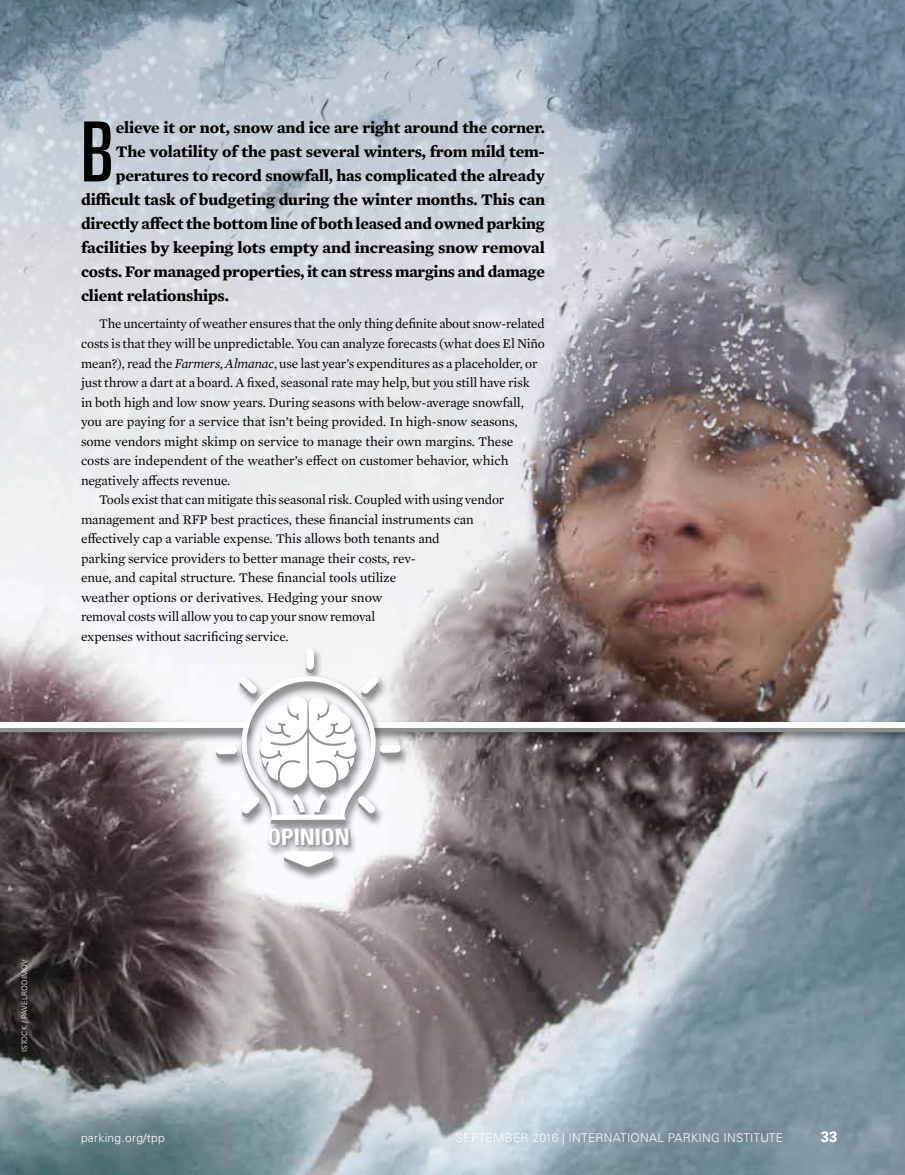
<style>
.page{position:relative;width:905px;height:1175px;background:#fff}
.page>*{position:absolute;margin:0;border:0;box-sizing:border-box;transform-origin:0 0}
.t1{font:ultra-condensed 82.95px "Univers LT Std";color:#000}
.t2{font:700 condensed 22.65px "Univers LT Std";color:#fff}
.t3{font:700 16.5px "Mercury Text G1";letter-spacing:-.01em;color:#000}
.t4{font:700 15px "Univers LT Std";color:#fff}
.t5{font:13.5px "Mercury Text G1";letter-spacing:-.01em;color:#000}
.t6{font:300 12px "Univers LT Std";letter-spacing:.02em;color:#fff}
.t7{font:300 7.5px "Univers LT Std";letter-spacing:.025em;color:#fff}
.s1{font-style:italic}
</style>
<div class="page">
<img style="left:0;top:946px;width:904px;height:228px">
<img style="left:0;top:0;width:904px;height:946px">
<div style="left:0;top:720px;width:904px;height:23px;background:#000;opacity:.45"></div>
<div style="left:0;top:726px;width:246px;height:6px;background:#8e9092"></div>
<div style="left:370px;top:726px;width:534px;height:6px;background:#8e9092"></div>
<div style="left:0;top:722px;width:246px;height:6px;background:#fff"></div>
<div style="left:370px;top:722px;width:534px;height:6px;background:#fff"></div>
<div style="left:213px;top:647px;width:197px;height:234px;background:#000;opacity:.45"></div>
<svg style="left:306px;top:652px;width:8px;height:21px"></svg>
<svg style="left:216px;top:750px;width:21px;height:8px"></svg>
<div style="left:380px;top:748px;width:20px;height:8px;background:#8e9092;border-radius:4px"></div>
<svg style="left:284px;top:851px;width:49px;height:19px"></svg>
<div style="left:306px;top:648px;width:8px;height:21px;background:#fff;border-radius:4px"></div>
<div style="left:216px;top:746px;width:21px;height:8px;background:#fff;border-radius:4px"></div>
<div style="left:380px;top:744px;width:20px;height:9px;background:#fff;border-radius:4px"></div>
<svg style="left:239px;top:676px;width:139px;height:147px"></svg>
<div style="left:268px;top:827px;width:83px;height:21px;background:#8e9092;opacity:.75"></div>
<h1 class="t1" style="left:81px;top:105px;width:34px">B</h1>
<p class="t3" style="left:116px;top:115px;width:430px">elieve it or not, snow and ice are right around the corner.</p>
<p class="t3" style="left:116px;top:139px;width:430px">The volatility of the past several winters, from mild tem-</p>
<p class="t3" style="left:116px;top:163px;width:430px">peratures to record snowfall, has complicated the already</p>
<p class="t3" style="left:81px;top:187px;width:465px">difficult task of budgeting during the winter months. This can</p>
<p class="t3" style="left:81px;top:211px;width:465px">directly affect the bottom line of both leased and owned parking</p>
<p class="t3" style="left:81px;top:235px;width:465px">facilities by keeping lots empty and increasing snow removal</p>
<p class="t3" style="left:81px;top:259px;width:465px">costs. For managed properties, it can stress margins and damage</p>
<p class="t3" style="left:81px;top:283px;width:149px">client relationships.</p>
<p class="t5" style="left:99px;top:314px;width:447px">The uncertainty of weather ensures that the only thing definite about snow-related</p>
<p class="t5" style="left:81px;top:334px;width:465px">costs is that they will be unpredictable. You can analyze forecasts (what does El Niño</p>
<p class="t5" style="left:81px;top:353px;width:458px">mean?), read the <span class="s1">Farmers, Almanac</span>, use last year’s expenditures as a placeholder, or</p>
<p class="t5" style="left:81px;top:373px;width:450px">just throw a dart at a board. A fixed, seasonal rate may help, but you still have risk</p>
<p class="t5" style="left:81px;top:392px;width:444px">in both high and low snow years. During seasons with below-average snowfall,</p>
<p class="t5" style="left:81px;top:412px;width:438px">you are paying for a service that isn’t being provided. In high-snow seasons,</p>
<p class="t5" style="left:81px;top:431px;width:434px">some vendors might skimp on service to manage their own margins. These</p>
<p class="t5" style="left:81px;top:451px;width:429px">costs are independent of the weather’s effect on customer behavior, which</p>
<p class="t5" style="left:81px;top:470px;width:151px">negatively affects revenue.</p>
<p class="t5" style="left:99px;top:490px;width:406px">Tools exist that can mitigate this seasonal risk. Coupled with using vendor</p>
<p class="t5" style="left:81px;top:509px;width:394px">management and RFP best practices, these financial instruments can</p>
<p class="t5" style="left:81px;top:529px;width:360px">effectively cap a variable expense. This allows both tenants and</p>
<p class="t5" style="left:81px;top:548px;width:336px">parking service providers to better manage their costs, rev-</p>
<p class="t5" style="left:81px;top:568px;width:316px">enue, and capital structure. These financial tools utilize</p>
<p class="t5" style="left:81px;top:587px;width:303px">weather options or derivatives. Hedging your snow</p>
<p class="t5" style="left:81px;top:607px;width:295px">removal costs will allow you to cap your snow removal</p>
<p class="t5" style="left:81px;top:626px;width:209px">expenses without sacrificing service.</p>
<p class="t7" style="left:20px;top:1052px;width:94px;rotate:-90deg">ISTOCK / PAVELRODIMOV</p>
<h2 class="t2" style="left:267px;top:823px;width:84px">OPINION</h2>
<p class="t6" style="left:81px;top:1130px;width:85px">parking.org/tpp</p>
<p class="t6" style="left:456px;top:1130px;width:329px">SEPTEMBER 2016 | INTERNATIONAL PARKING INSTITUTE</p>
<p class="t4" style="left:820px;top:1127px;width:18px">33</p>
</div>
